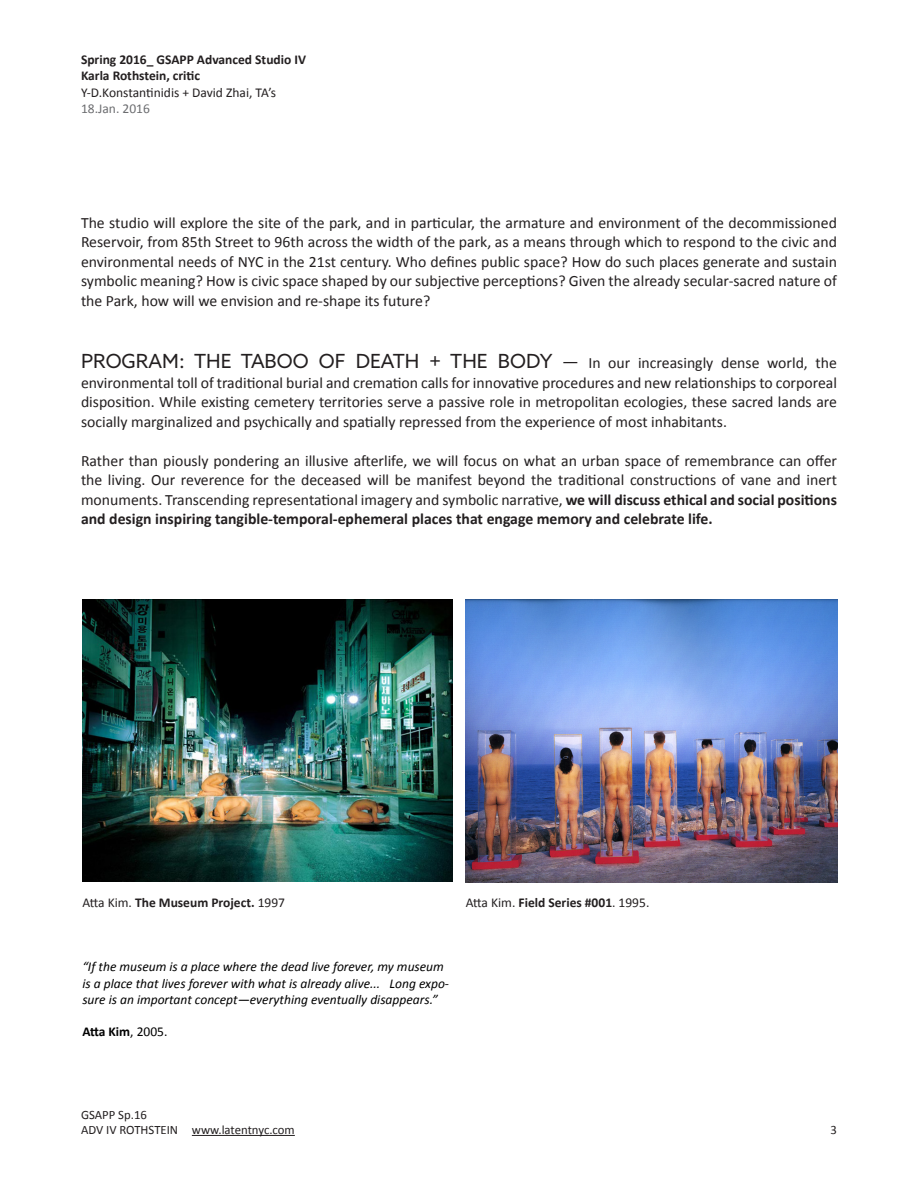
<style>
.page{position:relative;width:918px;height:1188px;background:#fff}
.page>*{position:absolute;margin:0;border:0;box-sizing:border-box;transform-origin:0 0}
.TITLE{font:19.5px "Azo Sans";color:#231f20}
.TITLE-2{font:15.75px/19.5px "Calibri";color:#231f20;text-align:justify}
.BODY{font:15.75px/19.5px "Calibri";color:#231f20;text-align:justify}
.CAPTION{font:italic 13.5px/16.2px "Calibri";color:#000}
.CAPTION-2{font:700 13.5px/16.2px "Calibri";color:#231f20}
.t1{font:13.5px "Calibri";color:#231f20}
.CAPTION-3{font:700 13.5px "Calibri";color:#000}
.t2{font:13.5px "Calibri";color:#6c6d70}
.t3{font:12.75px/15.3px "Calibri";color:#231f20}
.s1{font-family:"Calibri";font-size:15.75px}
.s2{font-weight:700}
.s3{font-weight:400}
</style>
<div class="page">
<hr style="left:192px;top:1135px;width:103px;height:1px;background:#231f20">
<img style="left:82px;top:600px;width:370px;height:282px">
<img style="left:466px;top:600px;width:371px;height:283px">
<p class="CAPTION-2" style="left:81px;top:51px;width:227px">Spring 2016_ GSAPP Advanced Studio IV<br>Karla Rothstein, critic</p>
<p class="t1" style="left:81px;top:83px;width:197px">Y-D.Konstantinidis + David Zhai, TA’s</p>
<p class="t2" style="left:81px;top:99px;width:70px">18.Jan. 2016</p>
<p class="BODY" style="left:81px;top:212px;width:757px">The studio will explore the site of the park, and in particular, the armature and environment of the decommissioned Reservoir, from 85th Street to 96th across the width of the park, as a means through which to respond to the civic and environmental needs of NYC in the 21st century. Who defines public space? How do such places generate and sustain symbolic meaning? How is civic space shaped by our subjective perceptions? Given the already secular-sacred nature of the Park, how will we envision and re-shape its future?</p>
<p class="TITLE" style="left:81px;top:348px;width:757px">PROGRAM: THE TABOO OF DEATH + THE BODY — <span class="s1">In our increasingly dense world, the</span></p>
<p class="TITLE-2" style="left:81px;top:372px;width:758px">environmental toll of traditional burial and cremation calls for innovative procedures and new relationships to corporeal disposition. While existing cemetery territories serve a passive role in metropolitan ecologies, these sacred lands are socially marginalized and psychically and spatially repressed from the experience of most inhabitants.</p>
<p class="TITLE-2" style="left:81px;top:450px;width:758px">Rather than piously pondering an illusive afterlife, we will focus on what an urban space of remembrance can offer the living. Our reverence for the deceased will be manifest beyond the traditional constructions of vane and inert monuments. Transcending representational imagery and symbolic narrative, <span class="s2">we will discuss ethical and social positions and design inspiring tangible-temporal-ephemeral places that engage memory and celebrate life.</span></p>
<p class="CAPTION-2" style="left:82px;top:893px;width:204px"><span class="s3">Atta Kim.</span> The Museum Project. <span class="s3">1997</span></p>
<p class="CAPTION-2" style="left:466px;top:893px;width:185px"><span class="s3">Atta Kim.</span> Field Series #001<span class="s3">. 1995.</span></p>
<p class="CAPTION" style="left:82px;top:958px;width:368px">“If the museum is a place where the dead live forever, my museum is a place that lives forever with what is already alive... Long expo&shy;sure is an important concept—everything eventually disappears.”</p>
<p class="CAPTION-3" style="left:82px;top:1022px;width:87px">Atta Kim<span class="s3">, 2005.</span></p>
<p class="t3" style="left:81px;top:1106px;width:215px">GSAPP Sp.16<br>ADV IV ROTHSTEIN www.latentnyc.com</p>
<p class="t3" style="left:831px;top:1122px;width:8px">3</p>
</div>
